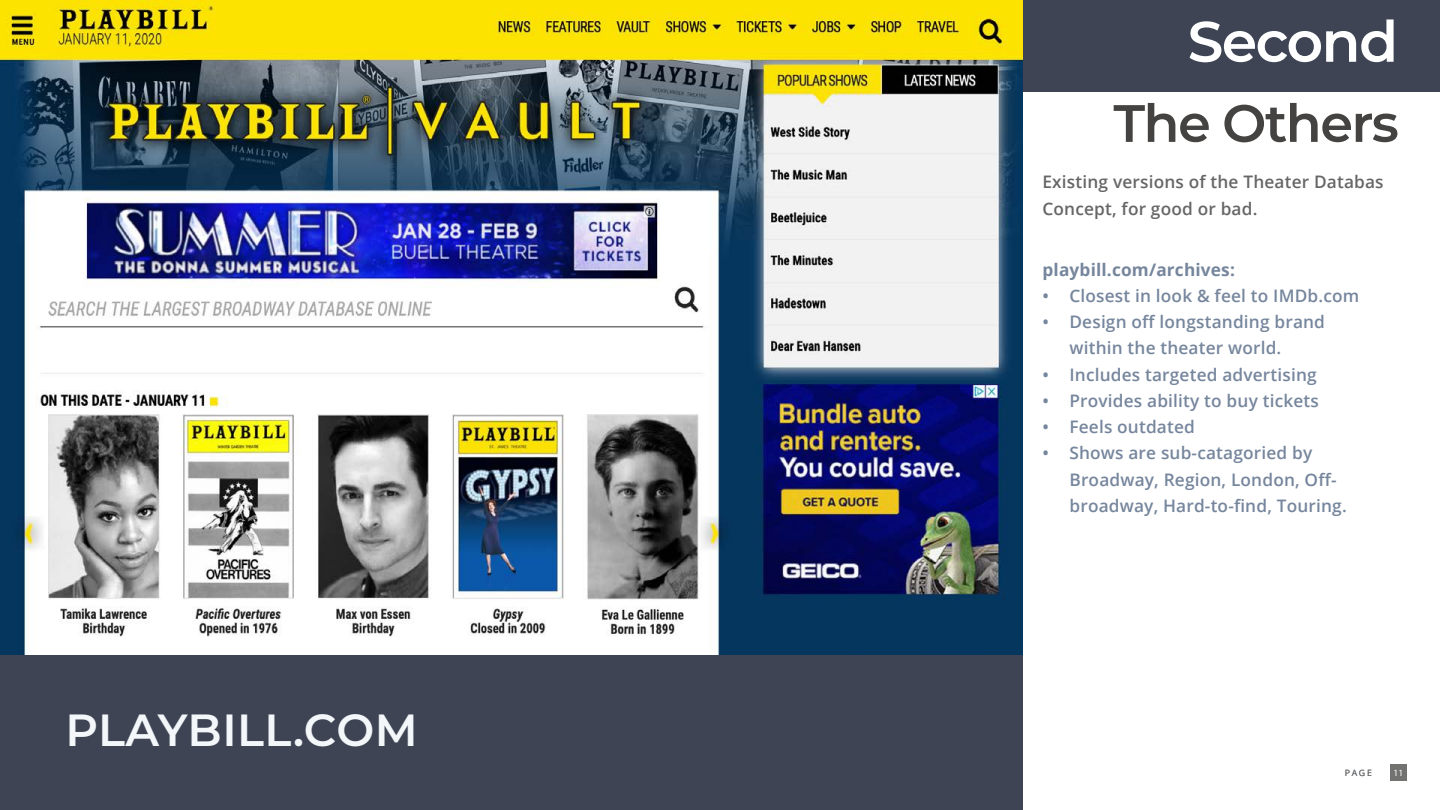
<style>
.page{position:relative;width:1440px;height:810px;background:#fff}
.page>*{position:absolute;margin:0;border:0;box-sizing:border-box;transform-origin:0 0}
.t1{font:600 57px "Montserrat";letter-spacing:-.03em;color:#fff}
.t2{font:600 52.5px "Montserrat";letter-spacing:-.03em;color:#444342}
.t3{font:600 45px "Montserrat";letter-spacing:.01em;color:#f3f7f9}
.t4{font:600 17.25px/26.2px "Open Sans";letter-spacing:.01em;color:#76869d}
.t5{font:600 17.25px/26.2px "Open Sans";letter-spacing:.01em;color:#666}
.t6{font:700 17.25px "Open Sans";letter-spacing:.01em;color:#76869d}
.t7{font:9.52px "Myriad Pro";color:#fff}
.t8{font:8.77px "Open Sans";color:#6d6e71}
</style>
<div class="page">
<div style="left:1390px;top:764px;width:17px;height:17px;background:#727271"></div>
<div style="left:1022px;top:0;width:418px;height:92px;background:#3e4454"></div>
<div style="left:0;top:655px;width:1022px;height:155px;background:#3e4454"></div>
<img style="left:0;top:0;width:1022px;height:655px">
<h3 class="t3" style="left:65px;top:698px;width:354px">PLAYBILL.COM</h3>
<h1 class="t1" style="left:1188px;top:1px;width:212px">Second</h1>
<h2 class="t2" style="left:1113px;top:86px;width:287px">The Others</h2>
<p class="t5" style="left:1042px;top:169px;width:343px">Existing versions of the Theater Databas<br>Concept, for good or bad.</p>
<p class="t6" style="left:1043px;top:257px;width:194px">playbill.com/archives:</p>
<p class="t4" style="left:1043px;top:282px;width:318px">• Closest in look &amp; feel to IMDb.com</p>
<p class="t4" style="left:1069px;top:308px;width:257px;text-indent:-27px">• Design off longstanding brand within the theater world.</p>
<p class="t4" style="left:1042px;top:361px;width:276px">• Includes targeted advertising</p>
<p class="t4" style="left:1042px;top:387px;width:278px">• Provides ability to buy tickets</p>
<p class="t4" style="left:1042px;top:413px;width:154px">• Feels outdated</p>
<p class="t4" style="left:1069px;top:440px;width:279px;text-indent:-27px">• Shows are sub-catagoried by<br>Broadway, Region, London, Off&shy;broadway, Hard-to-find, Touring.</p>
<p class="t8" style="left:1345px;top:767px;width:29px">PAGE</p>
<p class="t7" style="left:1394px;top:767px;width:11px">11</p>
</div>
